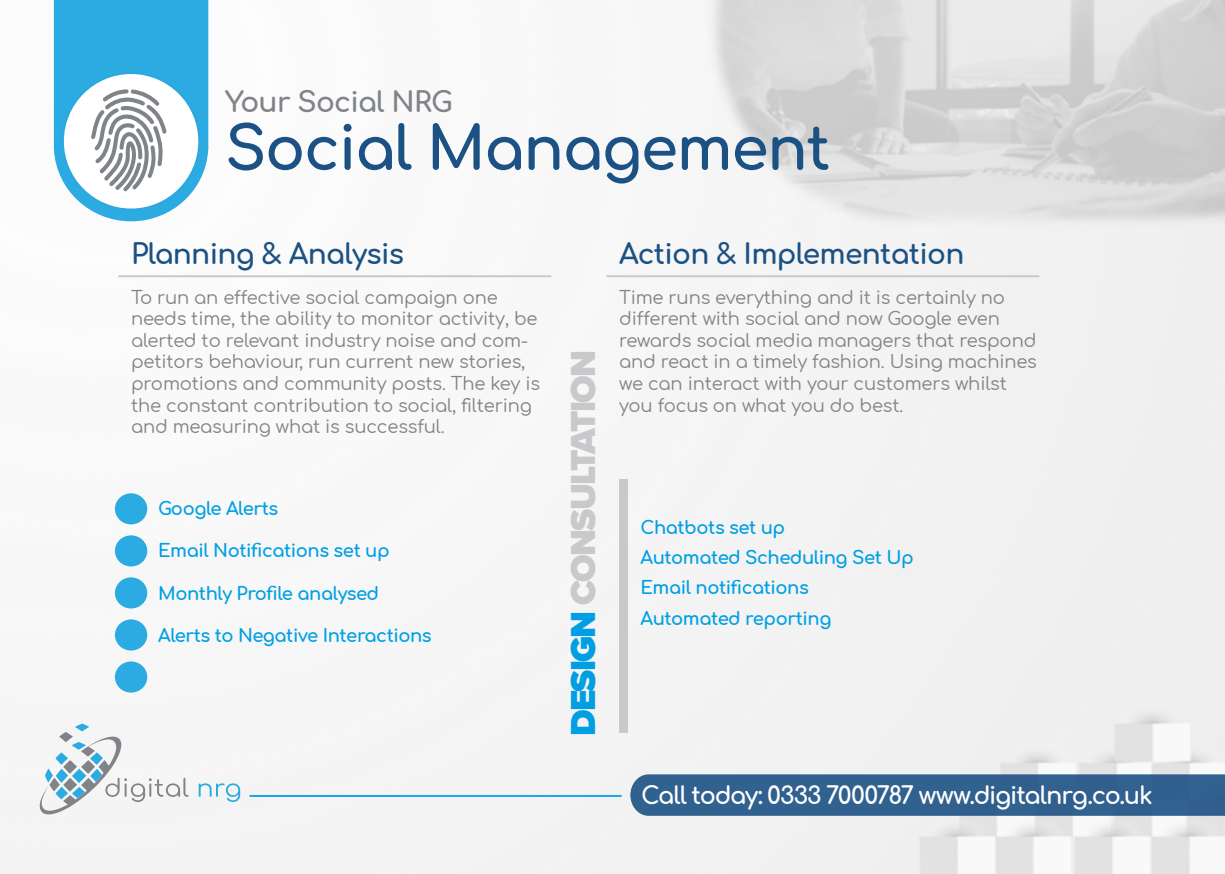
<style>
.page{position:relative;width:1225px;height:874px;background:#fff}
.page>*{position:absolute;margin:0;border:0;box-sizing:border-box;transform-origin:0 0}
.t1{font:700 60px "Comfortaa";letter-spacing:-.025em;color:#1c5184}
.t2{font:900 36px "Proxima Nova";letter-spacing:-.05em;color:#c9c9cc}
.t3{font:700 28px "Comfortaa";letter-spacing:-.025em;color:#1c5184}
.t4{font:700 28px "Comfortaa";letter-spacing:-.025em;color:#808387}
.t5{font:700 24px "Comfortaa";letter-spacing:-.05em;color:#fff}
.t6{font:18px/21.6px "Comfortaa";letter-spacing:-.01em;color:#808387}
.t7{font:700 18px/30px "Comfortaa";letter-spacing:-.025em;color:#009fe3}
.s1{color:#009fe3}
</style>
<div class="page">
<img style="left:0;top:0;width:1225px;height:873px">
<div style="left:630px;top:774px;width:595px;height:41px;background:#31618f"></div>
<svg style="left:38px;top:723px;width:150px;height:91px"></svg>
<svg style="left:199px;top:783px;width:41px;height:18px"></svg>
<hr style="left:249px;top:794px;width:372px;height:2px;background:#009fe3">
<div style="left:115px;top:493px;width:32px;height:31px;background:#2babe2;border-radius:50%"></div>
<div style="left:115px;top:535px;width:32px;height:31px;background:#2babe2;border-radius:50%"></div>
<div style="left:115px;top:577px;width:32px;height:31px;background:#2babe2;border-radius:50%"></div>
<div style="left:115px;top:661px;width:32px;height:31px;background:#2babe2;border-radius:50%"></div>
<hr style="left:118px;top:275px;width:433px;height:2px;background:#c9c9cc">
<hr style="left:606px;top:275px;width:433px;height:2px;background:#c9c9cc">
<div style="left:619px;top:479px;width:9px;height:253px;background:#c9c9cc"></div>
<div style="left:115px;top:619px;width:32px;height:31px;background:#2babe2;border-radius:50%"></div>
<svg style="left:54px;top:0;width:154px;height:221px"></svg>
<h3 class="t4" style="left:225px;top:76px;width:229px">Your Social NRG</h3>
<h1 class="t1" style="left:225px;top:93px;width:607px">Social Management</h1>
<h3 class="t3" style="left:131px;top:228px;width:274px">Planning &amp; Analysis</h3>
<h3 class="t3" style="left:619px;top:228px;width:347px">Action &amp; Implementation</h3>
<p class="t6" style="left:131px;top:284px;width:410px">To run an effective social campaign one needs time, the ability to monitor activity, be alerted to relevant industry noise and com&shy;petitors behaviour, run current new stories, promotions and community posts. The key is the constant contribution to social, filtering and measuring what is successful.</p>
<p class="t6" style="left:619px;top:284px;width:419px">Time runs everything and it is certainly no different with social and now Google even rewards social media managers that respond and react in a timely fashion. Using machines we can interact with your customers whilst you focus on what you do best.</p>
<h2 class="t2" style="left:556px;top:735px;width:387px;rotate:-90deg"><span class="s1">DESIGN</span> CONSULTATION</h2>
<p class="t7" style="left:158px;top:491px;width:122px">Google Alerts</p>
<p class="t7" style="left:158px;top:533px;width:233px">Email Notifications set up</p>
<p class="t7" style="left:158px;top:575px;width:223px">Monthly Profile analysed</p>
<p class="t7" style="left:158px;top:617px;width:275px">Alerts to Negative Interactions</p>
<p class="t7" style="left:640px;top:510px;width:275px">Chatbots set up<br>Automated Scheduling Set Up<br>Email notifications<br>Automated reporting</p>
<h3 class="t5" style="left:641px;top:772px;width:513px">Call today: 0333 7000787 www.digitalnrg.co.uk</h3>
</div>
